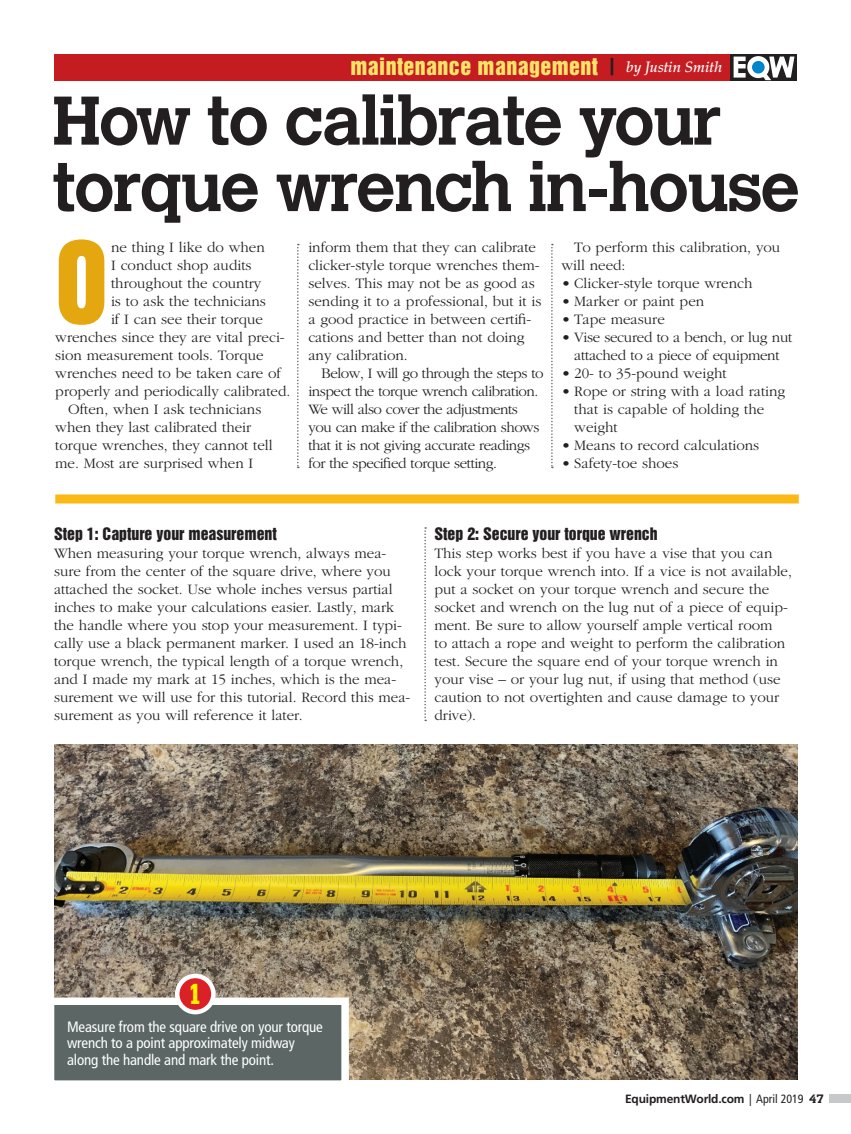
<style>
.page{position:relative;width:851px;height:1134px;background:#fff}
.page>*{position:absolute;margin:0;border:0;box-sizing:border-box;transform-origin:0 0}
.EW_Body{font:107.55px "Anton";color:#e5a710}
.EW_Headline{font:700 68.1px/66.4px "Calvert";letter-spacing:-.03em;color:#231f20}
.EW_Body-2{font:700 28.5px "Calvert";color:#fff101}
.t1{font:21.9px "Helvetica Inserat";letter-spacing:.02em;color:#ffe469}
.EW_Body_subhead{font:15.75px "Helvetica Inserat";color:#231f20}
.EW_Body-3{font:300 15px/18px "Garamond";color:#231f20}
.EW_Body_subhead-2{font:300 15px/18px "Garamond";color:#231f20}
.EW_Body-4{font:300 15px/18px "Garamond";letter-spacing:-.03em;color:#231f20}
.EW_Sidebar_body{font:condensed 15px/16.5px "Frutiger";letter-spacing:-.01em;color:#fff}
.EW_Body-5{font:300 15px/18px "Garamond";letter-spacing:-.02em;color:#231f20;text-align:center}
.t2{font:700 12px "Frutiger";letter-spacing:-.015em;color:#231f20}
.t3{font:700 12px "Calvert";color:#231f20}
.s1{font-family:"American Typewriter";font-weight:400}
.s2{font-weight:400;font-stretch:condensed}
</style>
<div class="page">
<div style="left:829px;top:1094px;width:21px;height:9px;background:#c7c8ca"></div>
<svg style="left:297px;top:244px;width:2px;height:224px"></svg>
<svg style="left:551px;top:244px;width:2px;height:224px"></svg>
<div style="left:54px;top:54px;width:684px;height:26px;background:#c51c22"></div>
<div style="left:730px;top:54px;width:66px;height:26px;background:#231f20"></div>
<svg style="left:733px;top:56px;width:61px;height:24px"></svg>
<div style="left:752px;top:61px;width:12px;height:13px;background:#0084ca;border-radius:50%"></div>
<div style="left:55px;top:494px;width:743px;height:9px;background:#fcb814"></div>
<img style="left:55px;top:744px;width:742px;height:335px">
<svg style="left:54px;top:994px;width:298px;height:87px;background:#6f7876"></svg>
<svg style="left:177px;top:976px;width:36px;height:36px"></svg>
<div style="left:175px;top:974px;width:41px;height:40px;border:4px solid #fff;border-radius:50%"></div>
<svg style="left:424px;top:527px;width:2px;height:194px"></svg>
<p class="t1" style="left:350px;top:54px;width:373px">maintenance management <sup>|</sup> <sup>by</sup> <sup>Justin</sup> <sup>Smith</sup></p>
<p class="EW_Headline" style="left:52px;top:86px;width:749px">How to calibrate your torque wrench in-house</p>
<p class="EW_Body" style="left:55px;top:198px;width:54px">O</p>
<p class="EW_Body-3" style="left:111px;top:239px;width:155px">ne thing I like do when</p>
<p class="EW_Body-3" style="left:308px;top:239px;width:234px">inform them that they can calibrate clicker-style torque wrenches them&shy;selves. This may not be as good as sending it to a professional, but it is a good practice in between certifi&shy;cations and better than not doing any calibration.</p>
<p class="EW_Body-4" style="left:308px;top:365px;width:236px;text-indent:13px">Below, I will go through the steps to inspect the torque wrench calibration.<br>We will also cover the adjustments you can make if the calibration shows that it is not giving accurate readings for the specified torque setting.</p>
<p class="EW_Body-3" style="left:561px;top:239px;width:220px;text-indent:13px">To perform this calibration, you will need:</p>
<p class="EW_Body-3" style="left:561px;top:275px;width:192px">• Clicker-style torque wrench</p>
<p class="EW_Body-3" style="left:561px;top:293px;width:144px">• Marker or paint pen</p>
<p class="EW_Body-3" style="left:561px;top:311px;width:105px">• Tape measure</p>
<p class="EW_Body-5" style="left:561px;top:329px;width:232px">• Vise secured to a bench, or lug nut attached to a piece of equipment</p>
<p class="EW_Body-3" style="left:561px;top:365px;width:167px">• 20- to 35-pound weight</p>
<p class="EW_Body-3" style="left:574px;top:383px;width:212px;text-indent:-13px">• Rope or string with a load rating that is capable of holding the weight</p>
<p class="EW_Body-3" style="left:561px;top:437px;width:199px">• Means to record calculations</p>
<p class="EW_Body-3" style="left:561px;top:455px;width:118px">• Safety-toe shoes</p>
<p class="EW_Body-3" style="left:111px;top:257px;width:142px">I conduct shop audits</p>
<p class="EW_Body-3" style="left:111px;top:275px;width:152px">throughout the country</p>
<p class="EW_Body-3" style="left:111px;top:293px;width:156px">is to ask the technicians</p>
<p class="EW_Body-3" style="left:111px;top:311px;width:153px">if I can see their torque</p>
<p class="EW_Body-3" style="left:55px;top:329px;width:231px">wrenches since they are vital preci-</p>
<p class="EW_Body-3" style="left:55px;top:347px;width:210px">sion measurement tools. Torque</p>
<p class="EW_Body-3" style="left:55px;top:365px;width:227px">wrenches need to be taken care of</p>
<p class="EW_Body-3" style="left:55px;top:383px;width:236px">properly and periodically calibrated.</p>
<p class="EW_Body-3" style="left:55px;top:401px;width:219px;text-indent:13px">Often, when I ask technicians when they last calibrated their torque wrenches, they cannot tell me. Most are surprised when I</p>
<p class="EW_Body_subhead" style="left:54px;top:524px;width:224px">Step 1: Capture your measurement</p>
<p class="EW_Body_subhead-2" style="left:54px;top:545px;width:358px">When measuring your torque wrench, always mea&shy;sure from the center of the square drive, where you attached the socket. Use whole inches versus partial inches to make your calculations easier. Lastly, mark the handle where you stop your measurement. I typi&shy;cally use a black permanent marker. I used an 18-inch torque wrench, the typical length of a torque wrench, and I made my mark at 15 inches, which is the mea&shy;surement we will use for this tutorial. Record this mea&shy;surement as you will reference it later.</p>
<p class="EW_Body_subhead" style="left:434px;top:524px;width:225px">Step 2: Secure your torque wrench</p>
<p class="EW_Body-3" style="left:434px;top:545px;width:359px">This step works best if you have a vise that you can lock your torque wrench into. If a vice is not available, put a socket on your torque wrench and secure the socket and wrench on the lug nut of a piece of equip&shy;ment. Be sure to allow yourself ample vertical room<br>to attach a rope and weight to perform the calibration test. Secure the square end of your torque wrench in your vise – or your lug nut, if using that method (use caution to not overtighten and cause damage to your drive).</p>
<p class="EW_Body-2" style="left:186px;top:976px;width:19px">1</p>
<p class="EW_Sidebar_body" style="left:67px;top:1018px;width:257px">Measure from the square drive on your torque wrench to a point approximately midway along the handle and mark the point.</p>
<p class="t2" style="left:625px;top:1092px;width:180px">EquipmentWorld.com <span class="s1">|</span> <span class="s2">April 2019</span></p>
<p class="t3" style="left:809px;top:1091px;width:16px">47</p>
</div>
